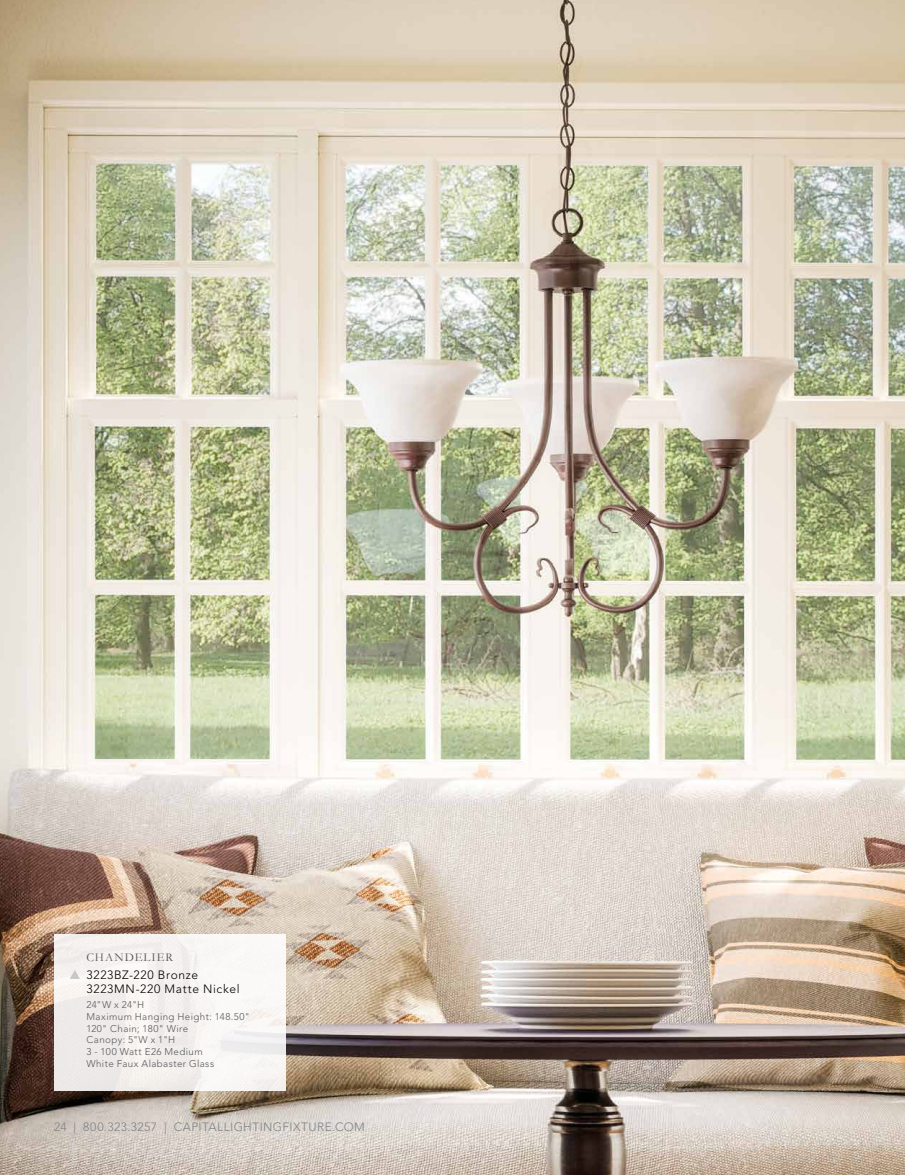
<style>
.page{position:relative;width:905px;height:1175px;background:#fff}
.page>*{position:absolute;margin:0;border:0;box-sizing:border-box;transform-origin:0 0}
.t1{font:300 12px "Avenir LT Std";letter-spacing:.035em;color:#808285}
.t2{font:300 12px/14.4px "Avenir LT Std";letter-spacing:.055em;color:#000}
.t3{font:12px "Garamond";letter-spacing:.085em;color:#58595b}
.t4{font:300 9.75px/11.7px "Avenir LT Std";letter-spacing:.045em;color:#58595b}
</style>
<div class="page">
<img style="left:0;top:0;width:904px;height:1174px">
<div style="left:54px;top:934px;width:232px;height:156px;background:#f6f2f0"></div>
<svg style="left:70px;top:970px;width:10px;height:9px"></svg>
<p class="t3" style="left:86px;top:949px;width:88px">CHANDELIER</p>
<p class="t2" style="left:86px;top:967px;width:155px">3223BZ-220 Bronze<br>3223MN-220 Matte Nickel</p>
<p class="t4" style="left:86px;top:999px;width:165px">24"W x 24"H<br>Maximum Hanging Height: 148.50"<br>120" Chain; 180" Wire<br>Canopy: 5"W x 1"H<br>3 - 100 Watt E26 Medium<br>White Faux Alabaster Glass</p>
<p class="t1" style="left:54px;top:1119px;width:312px">24 | 800.323.3257 | CAPITALLIGHTINGFIXTURE.COM</p>
</div>
